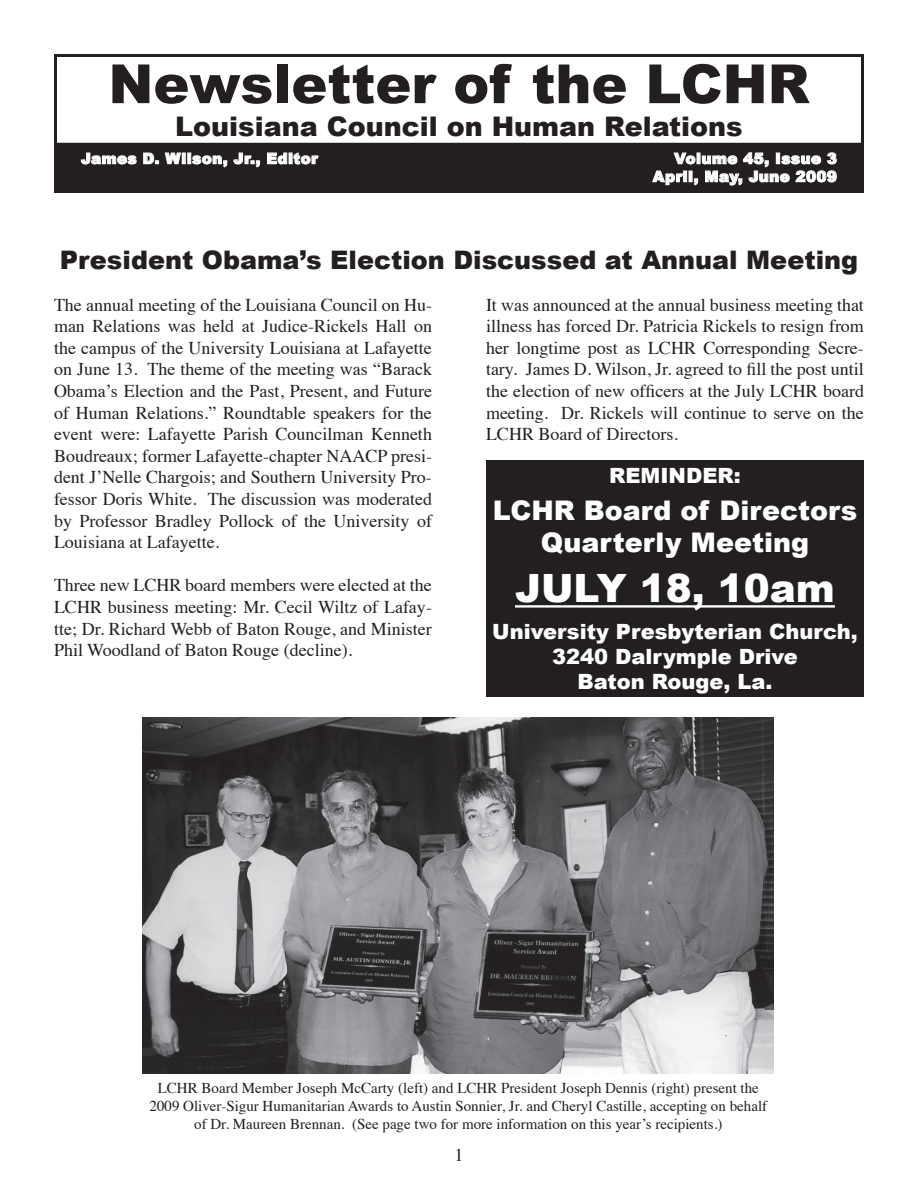
<style>
.page{position:relative;width:918px;height:1188px;background:#fff}
.page>*{position:absolute;margin:0;border:0;box-sizing:border-box;transform-origin:0 0}
.t1{font:900 54px "Arial";color:#231f20}
.t2{font:900 39px "Arial";color:#fff}
.t3{font:900 27px/32.4px "Arial";color:#fff;text-align:center}
.t4{font:900 27px "Arial";color:#231f20}
.t5{font:900 25.5px "Arial";color:#231f20}
.t6{font:900 21px/25.2px "Arial";color:#fff;text-align:center}
.t7{font:18px/21.6px "Times";color:#231f20;text-align:justify}
.t8{font:15px/18px "Times";color:#231f20;text-align:center}
.t9{font:900 15px/18px "Arial";letter-spacing:.03em;color:#fff;text-align:right}
</style>
<div class="page">
<div style="left:54px;top:54px;width:810px;height:92px;border:3px solid #231f20"></div>
<div style="left:54px;top:146px;width:810px;height:48px;background:#231f20"></div>
<svg style="left:81px;top:152px;width:56px;height:13px"></svg>
<svg style="left:143px;top:152px;width:16px;height:12px"></svg>
<svg style="left:165px;top:152px;width:95px;height:16px"></svg>
<svg style="left:267px;top:152px;width:52px;height:13px"></svg>
<svg style="left:652px;top:152px;width:185px;height:34px"></svg>
<div style="left:486px;top:460px;width:378px;height:238px;background:#231f20"></div>
<hr style="left:515px;top:605px;width:320px;height:3px;background:#fff">
<img style="left:142px;top:717px;width:631px;height:357px">
<h1 class="t1" style="left:108px;top:45px;width:703px">Newsletter of the LCHR</h1>
<h3 class="t4" style="left:175px;top:106px;width:569px">Louisiana Council on Human Relations</h3>
<p class="t9" style="left:81px;top:149px;width:238px">James D. Wilson, Jr., Editor</p>
<p class="t9" style="left:653px;top:149px;width:186px">Volume 45, Issue 3<br>April, May, June 2009</p>
<h3 class="t5" style="left:60px;top:241px;width:800px">President Obama’s Election Discussed at Annual Meeting</h3>
<p class="t7" style="left:54px;top:292px;width:380px">The annual meeting of the Louisiana Council on Hu&shy;man Relations was held at Judice-Rickels Hall on the campus of the University Louisiana at Lafayette on June 13. The theme of the meeting was “Barack Obama’s Election and the Past, Present, and Future of Human Relations.” Roundtable speakers for the event were: Lafayette Parish Councilman Kenneth Boudreaux; former Lafayette-chapter NAACP presi&shy;dent J’Nelle Chargois; and Southern University Pro&shy;fessor Doris White. The discussion was moderated by Professor Bradley Pollock of the University of Louisiana at Lafayette.</p>
<p class="t7" style="left:54px;top:573px;width:379px">Three new LCHR board members were elected at the LCHR business meeting: Mr. Cecil Wiltz of Lafay&shy;tte; Dr. Richard Webb of Baton Rouge, and Minister Phil Woodland of Baton Rouge (decline).</p>
<p class="t7" style="left:486px;top:292px;width:380px">It was announced at the annual business meeting that illness has forced Dr. Patricia Rickels to resign from her longtime post as LCHR Corresponding Secre&shy;tary. James D. Wilson, Jr. agreed to fill the post until the election of new officers at the July LCHR board meeting. Dr. Rickels will continue to serve on the LCHR Board of Directors.</p>
<p class="t6" style="left:609px;top:462px;width:133px">REMINDER:</p>
<h3 class="t3" style="left:493px;top:493px;width:366px">LCHR Board of Directors<br>Quarterly Meeting</h3>
<h2 class="t2" style="left:515px;top:559px;width:321px">JULY 18, 10am</h2>
<p class="t6" style="left:492px;top:618px;width:367px">University Presbyterian Church,<br>3240 Dalrymple Drive<br>Baton Rouge, La.</p>
<p class="t8" style="left:150px;top:1078px;width:619px">LCHR Board Member Joseph McCarty (left) and LCHR President Joseph Dennis (right) present the<br>2009 Oliver-Sigur Humanitarian Awards to Austin Sonnier, Jr. and Cheryl Castille, accepting on behalf of Dr. Maureen Brennan. (See page two for more information on this year’s recipients.)</p>
<p class="t7" style="left:454px;top:1143px;width:10px">1</p>
</div>
